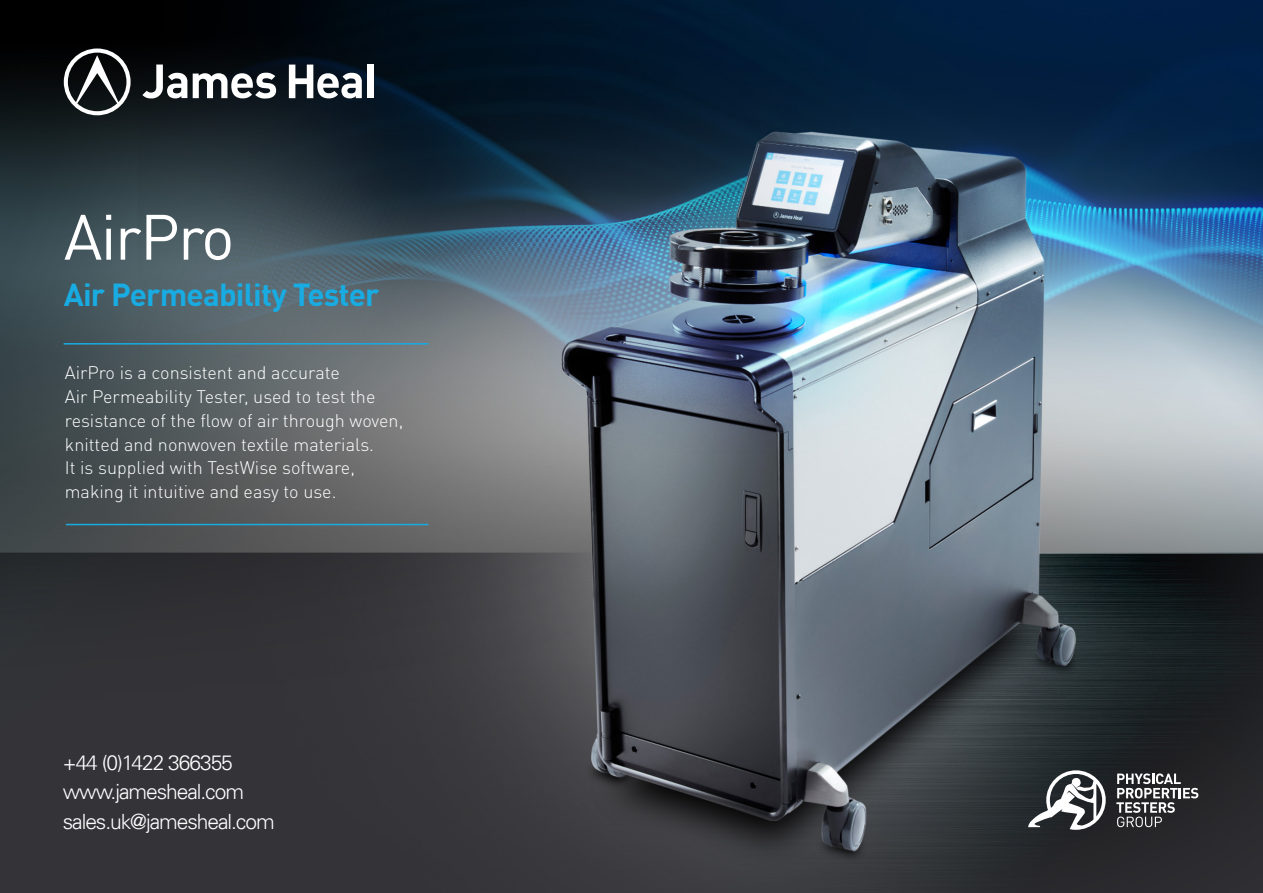
<style>
.page{position:relative;width:1263px;height:893px;background:#fff}
.page>*{position:absolute;margin:0;border:0;box-sizing:border-box;transform-origin:0 0}
.t1{font:63px "DINOT";letter-spacing:-.025em;color:#fff}
.t2{font:700 31.5px "DINOT";letter-spacing:-.025em;color:#18ace3}
.t3{font:300 21px "Univers LT";letter-spacing:-.05em;color:#fff}
.t4{font:300 18px/23.7px "DINOT";color:#fff}
</style>
<div class="page">
<img style="left:0;top:0;width:1263px;height:893px">
<svg style="left:64px;top:49px;width:67px;height:66px"></svg>
<div style="left:367px;top:65px;width:6px;height:33px;background:#fff"></div>
<svg style="left:142px;top:65px;width:134px;height:34px"></svg>
<svg style="left:289px;top:65px;width:73px;height:34px"></svg>
<hr style="left:64px;top:343px;width:364px;height:2px;background:#18ace3">
<hr style="left:66px;top:524px;width:362px;height:1px;background:#18ace3">
<svg style="left:1028px;top:770px;width:78px;height:60px"></svg>
<svg style="left:1116px;top:773px;width:82px;height:54px;background:#5d5d5f"></svg>
<p class="t1" style="left:64px;top:198px;width:172px">AirPro</p>
<p class="t2" style="left:64px;top:274px;width:317px">Air Permeability Tester</p>
<p class="t4" style="left:65px;top:361px;width:340px">AirPro is a consistent and accurate<br>Air Permeability Tester, used to test the resistance of the flow of air through woven, knitted and nonwoven textile materials.<br>It is supplied with TestWise software, making it intuitive and easy to use.</p>
<p class="t3" style="left:63px;top:749px;width:172px">+44 (0)1422 366355</p>
<p class="t3" style="left:63px;top:779px;width:183px">www.jamesheal.com</p>
<p class="t3" style="left:63px;top:809px;width:213px">sales.uk@jamesheal.com</p>
</div>
